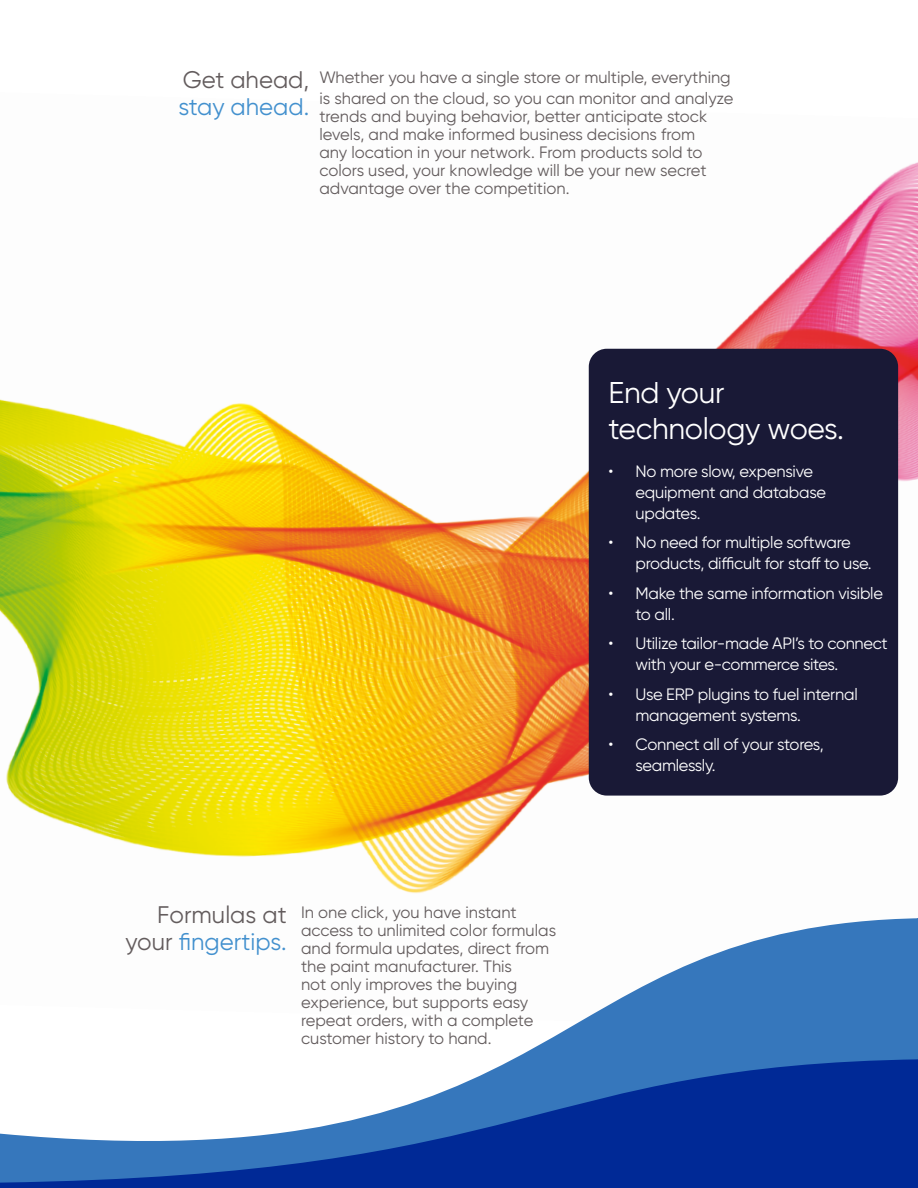
<style>
.page{position:relative;width:918px;height:1188px;background:#fff}
.page>*{position:absolute;margin:0;border:0;box-sizing:border-box;transform-origin:0 0}
.t1{font:30px/36.8px "Gilroy";letter-spacing:-.01em;color:#fff}
.t2{font:24px/27px "Gilroy";color:#635c5d;text-align:right}
.t3{font:24px "Gilroy";color:#4290ce}
.t4{font:16.5px/18px "Gilroy";color:#635c5d}
.t5{font:16.5px/21px "Gilroy";letter-spacing:-.015em;color:#fff}
.s1{color:#4290ce}
</style>
<div class="page">
<img style="left:0;top:162px;width:918px;height:732px">
<div style="left:589px;top:349px;width:309px;height:447px;background:#191936;border-radius:18px"></div>
<svg style="left:513px;top:918px;width:404px;height:141px;fill:#3677bc"></svg>
<svg style="left:0;top:1059px;width:917px;height:129px"></svg>
<svg style="left:917px;top:918px;width:1px;height:270px"></svg>
<h2 class="t2" style="left:183px;top:66px;width:128px">Get ahead,</h2>
<h2 class="t3" style="left:178px;top:92px;width:132px">stay ahead.</h2>
<p class="t4" style="left:319px;top:67px;width:416px;line-height:21px">Whether you have a single store or multiple, everything is shared on the cloud, so you can monitor and analyze</p>
<p class="t4" style="left:319px;top:107px;width:389px">trends and buying behavior, better anticipate stock levels, and make informed business decisions from any location in your network. From products sold to colors used, your knowledge will be your new secret advantage over the competition.</p>
<h1 class="t1" style="left:608px;top:373px;width:237px">End your technology woes.</h1>
<p class="t5" style="left:635px;top:460px;width:192px;text-indent:-27px">• No more slow, expensive equipment and database updates.</p>
<p class="t5" style="left:635px;top:532px;width:238px;text-indent:-27px">• No need for multiple software products, difficult for staff to use.</p>
<p class="t5" style="left:635px;top:582px;width:249px;text-indent:-27px">• Make the same information visible to all.</p>
<p class="t5" style="left:635px;top:633px;width:254px;text-indent:-27px">• Utilize tailor-made API’s to connect with your e-commerce sites.</p>
<p class="t5" style="left:635px;top:683px;width:224px;text-indent:-27px">• Use ERP plugins to fuel internal management systems.</p>
<p class="t5" style="left:635px;top:734px;width:190px;text-indent:-27px">• Connect all of your stores, seamlessly.</p>
<h2 class="t2" style="left:126px;top:901px;width:163px">Formulas at your <span class="s1">fingertips.</span></h2>
<p class="t4" style="left:301px;top:903px;width:257px">In one click, you have instant access to unlimited color formulas and formula updates, direct from the paint manufacturer. This<br>not only improves the buying experience, but supports easy repeat orders, with a complete customer history to hand.</p>
</div>
